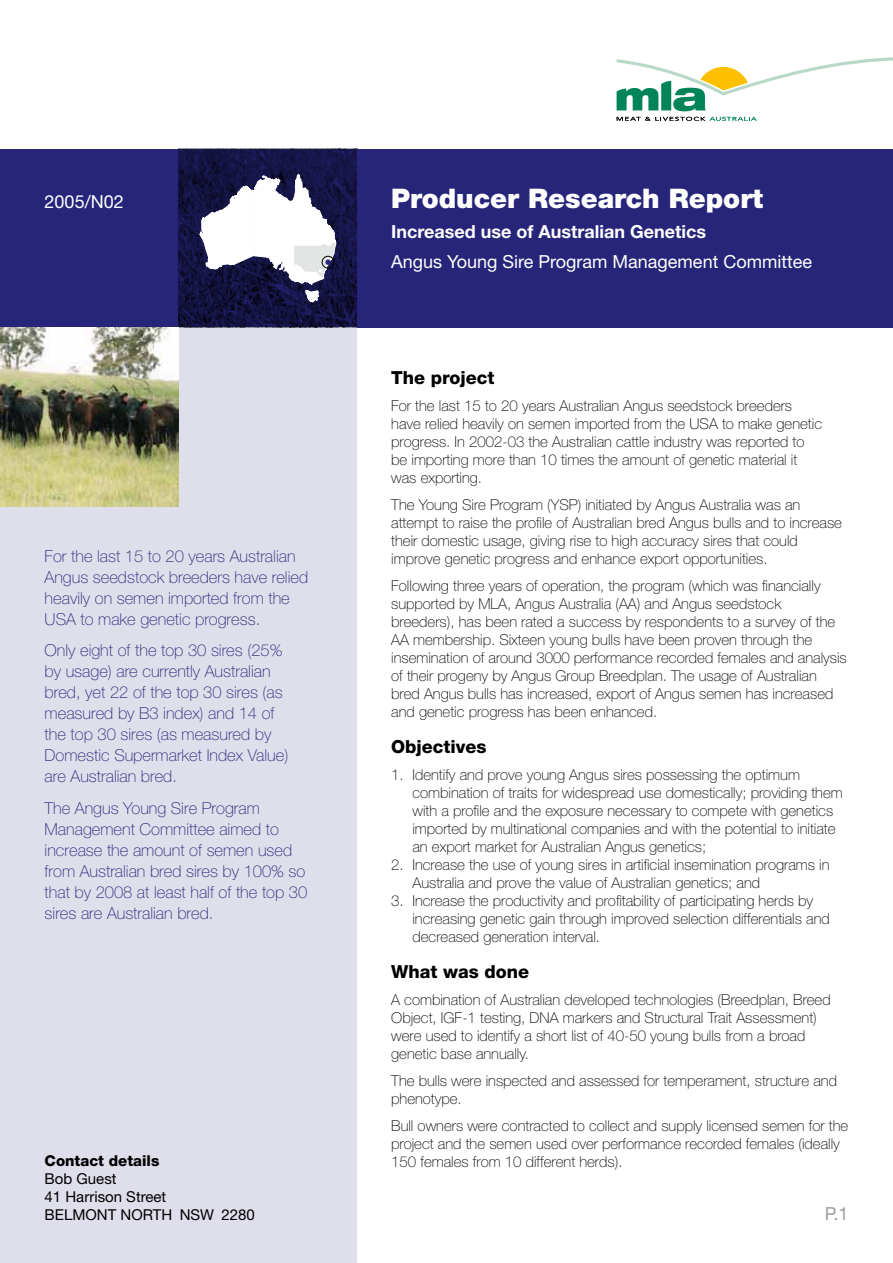
<style>
.page{position:relative;width:893px;height:1263px;background:#fff}
.page>*{position:absolute;margin:0;border:0;box-sizing:border-box;transform-origin:0 0}
.t1{font:900 27px "Helvetica Neue";color:#fff}
.t2{font:18px "Helvetica Neue";color:#fff}
.t3{font:700 18px "Helvetica Neue";color:#fff}
.t4{font:800 18px "Helvetica Neue";color:#000}
.t5{font:18px "Helvetica Neue";color:#9c9e9f}
.t6{font:100 16.5px/21px "Helvetica Neue";color:#27257a}
.t7{font:100 15px/18px "Helvetica Neue";color:#000}
.t8{font:15px/18px "Helvetica Neue";color:#000}
.t9{font:800 15px "Helvetica Neue";color:#000}
</style>
<div class="page">
<div style="left:0;top:327px;width:357px;height:936px;background:#dfdeeb"></div>
<div style="left:0;top:149px;width:179px;height:178px;background:#27257a"></div>
<img style="left:179px;top:149px;width:178px;height:178px">
<div style="left:357px;top:149px;width:536px;height:178px;background:#27257a"></div>
<svg style="left:199px;top:174px;width:137px;height:129px"></svg>
<div style="left:322px;top:256px;width:12px;height:12px;border:1px solid #000;border-radius:50%"></div>
<svg style="left:617px;top:117px;width:139px;height:4px"></svg>
<svg style="left:617px;top:57px;width:276px;height:54px"></svg>
<img style="left:0;top:327px;width:179px;height:179px">
<p class="t2" style="left:45px;top:191px;width:81px">2005/N02</p>
<p class="t6" style="left:45px;top:545px;width:265px">For the last 15 to 20 years Australian Angus seedstock breeders have relied heavily on semen imported from the USA to make genetic progress.</p>
<p class="t6" style="left:45px;top:640px;width:245px">Only eight of the top 30 sires (25% by usage) are currently Australian bred, yet 22 of the top 30 sires (as measured by B3 index) and 14 of the top 30 sires (as measured by<br>Domestic Supermarket Index Value) are Australian bred.</p>
<p class="t6" style="left:45px;top:797px;width:264px">The Angus Young Sire Program<br>Management Committee aimed to increase the amount of semen used from Australian bred sires by 100% so that by 2008 at least half of the top 30 sires are Australian bred.</p>
<p class="t9" style="left:45px;top:1152px;width:116px">Contact details</p>
<p class="t8" style="left:45px;top:1170px;width:212px">Bob Guest<br>41 Harrison Street<br>BELMONT NORTH NSW 2280</p>
<h1 class="t1" style="left:391px;top:182px;width:374px">Producer Research Report</h1>
<p class="t3" style="left:391px;top:220px;width:316px">Increased use of Australian Genetics</p>
<p class="t2" style="left:391px;top:251px;width:422px">Angus Young Sire Program Management Committee</p>
<p class="t4" style="left:391px;top:367px;width:105px">The project</p>
<p class="t7" style="left:391px;top:396px;width:432px">For the last 15 to 20 years Australian Angus seedstock breeders have relied heavily on semen imported from the USA to make genetic progress. In 2002-03 the Australian cattle industry was reported to be importing more than 10 times the amount of genetic material it was exporting.</p>
<p class="t7" style="left:391px;top:495px;width:452px">The Young Sire Program (YSP) initiated by Angus Australia was an attempt to raise the profile of Australian bred Angus bulls and to increase their domestic usage, giving rise to high accuracy sires that could improve genetic progress and enhance export opportunities.</p>
<p class="t7" style="left:391px;top:576px;width:457px">Following three years of operation, the program (which was financially supported by MLA, Angus Australia (AA) and Angus seedstock breeders), has been rated a success by respondents to a survey of the AA membership. Sixteen young bulls have been proven through the insemination of around 3000 performance recorded females and analysis of their progeny by Angus Group Breedplan. The usage of Australian bred Angus bulls has increased, export of Angus semen has increased and genetic progress has been enhanced.</p>
<p class="t4" style="left:391px;top:736px;width:97px">Objectives</p>
<p class="t7" style="left:412px;top:765px;width:432px;text-indent:-21px">1. Identify and prove young Angus sires possessing the optimum combination of traits for widespread use domestically; providing them with a profile and the exposure necessary to compete with genetics imported by multinational companies and with the potential to initiate an export market for Australian Angus genetics;</p>
<p class="t7" style="left:412px;top:855px;width:419px;text-indent:-21px">2. Increase the use of young sires in artificial insemination programs in<br>Australia and prove the value of Australian genetics; and</p>
<p class="t7" style="left:412px;top:891px;width:419px;text-indent:-21px">3. Increase the productivity and profitability of participating herds by increasing genetic gain through improved selection differentials and decreased generation interval.</p>
<p class="t4" style="left:391px;top:961px;width:140px">What was done</p>
<p class="t7" style="left:391px;top:990px;width:441px">A combination of Australian developed technologies (Breedplan, Breed Object, IGF-1 testing, DNA markers and Structural Trait Assessment) were used to identify a short list of 40-50 young bulls from a broad genetic base annually.</p>
<p class="t7" style="left:391px;top:1071px;width:447px">The bulls were inspected and assessed for temperament, structure and phenotype.</p>
<p class="t7" style="left:391px;top:1116px;width:459px">Bull owners were contracted to collect and supply licensed semen for the project and the semen used over performance recorded females (ideally<br>150 females from 10 different herds).</p>
<p class="t5" style="left:825px;top:1203px;width:25px">p.1</p>
</div>
